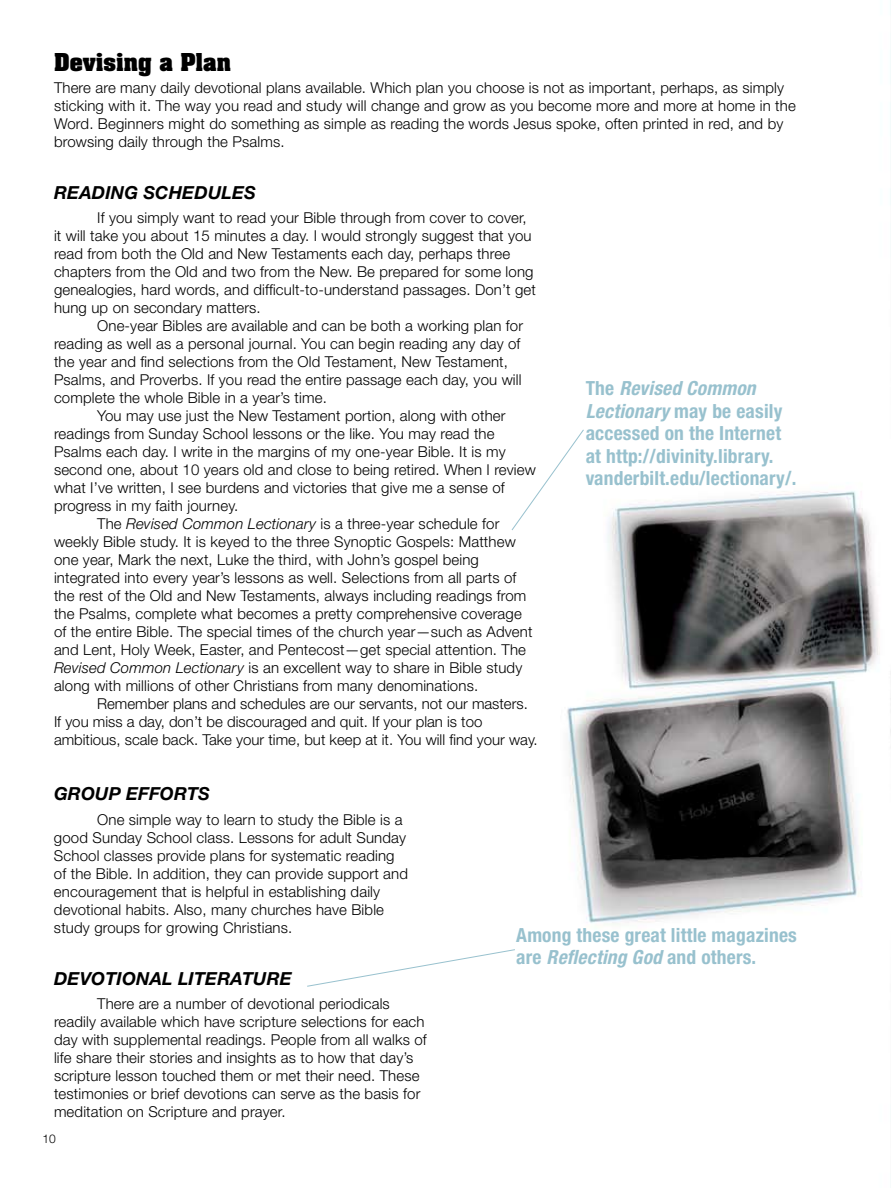
<style>
.page{position:relative;width:891px;height:1188px;background:#fff}
.page>*{position:absolute;margin:0;border:0;box-sizing:border-box;transform-origin:0 0}
.t1{font:700 21px "Aachen";letter-spacing:.01em;color:#000}
.t2{font:700 condensed 19.5px/22.5px "Helvetica Neue";letter-spacing:.01em;color:#98c1ce}
.t3{font:italic 700 18px "Helvetica Neue";letter-spacing:.01em;color:#000}
.t4{font:300 15px/18px "Helvetica Neue";letter-spacing:.01em;color:#000}
.t5{font:300 12px "Helvetica Neue";color:#000}
.s1{font-style:italic}
</style>
<div class="page">
<img style="left:567px;top:0;width:324px;height:925px">
<svg style="left:307px;top:949px;width:208px;height:38px"></svg>
<svg style="left:511px;top:429px;width:74px;height:102px"></svg>
<h1 class="t1" style="left:54px;top:47px;width:179px">Devising a Plan</h1>
<p class="t4" style="left:54px;top:78px;width:743px">There are many daily devotional plans available. Which plan you choose is not as important, perhaps, as simply sticking with it. The way you read and study will change and grow as you become more and more at home in the Word. Beginners might do something as simple as reading the words Jesus spoke, often printed in red, and by browsing daily through the Psalms.</p>
<p class="t3" style="left:54px;top:181px;width:203px">READING SCHEDULES</p>
<p class="t4" style="left:54px;top:209px;width:483px;text-indent:43px">If you simply want to read your Bible through from cover to cover, it will take you about 15 minutes a day. I would strongly suggest that you read from both the Old and New Testaments each day, perhaps three chapters from the Old and two from the New. Be prepared for some long genealogies, hard words, and difficult-to-understand passages. Don’t get hung up on secondary matters.</p>
<p class="t4" style="left:54px;top:317px;width:471px;text-indent:43px">One-year Bibles are available and can be both a working plan for reading as well as a personal journal. You can begin reading any day of the year and find selections from the Old Testament, New Testament, Psalms, and Proverbs. If you read the entire passage each day, you will complete the whole Bible in a year’s time.</p>
<p class="t4" style="left:97px;top:407px;width:410px">You may use just the New Testament portion, along with other</p>
<p class="t4" style="left:54px;top:425px;width:442px">readings from Sunday School lessons or the like. You may read the</p>
<p class="t4" style="left:54px;top:443px;width:453px">Psalms each day. I write in the margins of my one-year Bible. It is my</p>
<p class="t4" style="left:54px;top:461px;width:483px">second one, about 10 years old and close to being retired. When I review</p>
<p class="t4" style="left:54px;top:479px;width:452px">what I’ve written, I see burdens and victories that give me a sense of</p>
<p class="t4" style="left:54px;top:497px;width:186px">progress in my faith journey.</p>
<p class="t4" style="left:97px;top:515px;width:404px">The <span class="s1">Revised Common Lectionary</span> is a three-year schedule for</p>
<p class="t4" style="left:54px;top:533px;width:463px">weekly Bible study. It is keyed to the three Synoptic Gospels: Matthew</p>
<p class="t4" style="left:54px;top:551px;width:426px">one year, Mark the next, Luke the third, with John’s gospel being</p>
<p class="t4" style="left:54px;top:569px;width:464px">integrated into every year’s lessons as well. Selections from all parts of</p>
<p class="t4" style="left:54px;top:587px;width:474px">the rest of the Old and New Testaments, always including readings from</p>
<p class="t4" style="left:54px;top:605px;width:469px">the Psalms, complete what becomes a pretty comprehensive coverage</p>
<p class="t4" style="left:54px;top:623px;width:480px">of the entire Bible. The special times of the church year—such as Advent</p>
<p class="t4" style="left:54px;top:641px;width:474px">and Lent, Holy Week, Easter, and Pentecost—get special attention. The</p>
<p class="t4" style="left:54px;top:659px;width:470px"><span class="s1">Revised Common Lectionary</span> is an excellent way to share in Bible study</p>
<p class="t4" style="left:54px;top:677px;width:426px">along with millions of other Christians from many denominations.</p>
<p class="t4" style="left:97px;top:695px;width:432px">Remember plans and schedules are our servants, not our masters.</p>
<p class="t4" style="left:54px;top:713px;width:430px">If you miss a day, don’t be discouraged and quit. If your plan is too</p>
<p class="t4" style="left:54px;top:731px;width:485px">ambitious, scale back. Take your time, but keep at it. You will find your way.</p>
<h2 class="t2" style="left:586px;top:377px;width:212px">The <span class="s1">Revised Common<br>Lectionary</span> may be easily accessed on the Internet at http://divinity.library. vanderbilt.edu/lectionary/.</h2>
<p class="t3" style="left:54px;top:783px;width:133px">GR OUP EFFORTS</p>
<p class="t4" style="left:54px;top:810px;width:356px;text-indent:43px">One simple way to learn to study the Bible is a good Sunday School class. Lessons for adult Sunday School classes provide plans for systematic reading of the Bible. In addition, they can provide support and encouragement that is helpful in establishing daily devotional habits. Also, many churches have Bible study groups for growing Christians.</p>
<p class="t3" style="left:54px;top:967px;width:239px">DEVOTIONAL LITERATURE</p>
<p class="t4" style="left:54px;top:995px;width:374px;text-indent:43px">There are a number of devotional periodicals readily available which have scripture selections for each day with supplemental readings. People from all walks of life share their stories and insights as to how that day’s scripture lesson touched them or met their need. These testimonies or brief devotions can serve as the basis for meditation on Scripture and prayer.</p>
<p class="t5" style="left:42px;top:1131px;width:15px">10</p>
<h2 class="t2" style="left:516px;top:924px;width:282px">Among these great little magazines are <span class="s1">Reflecting God</span> and others.</h2>
</div>
